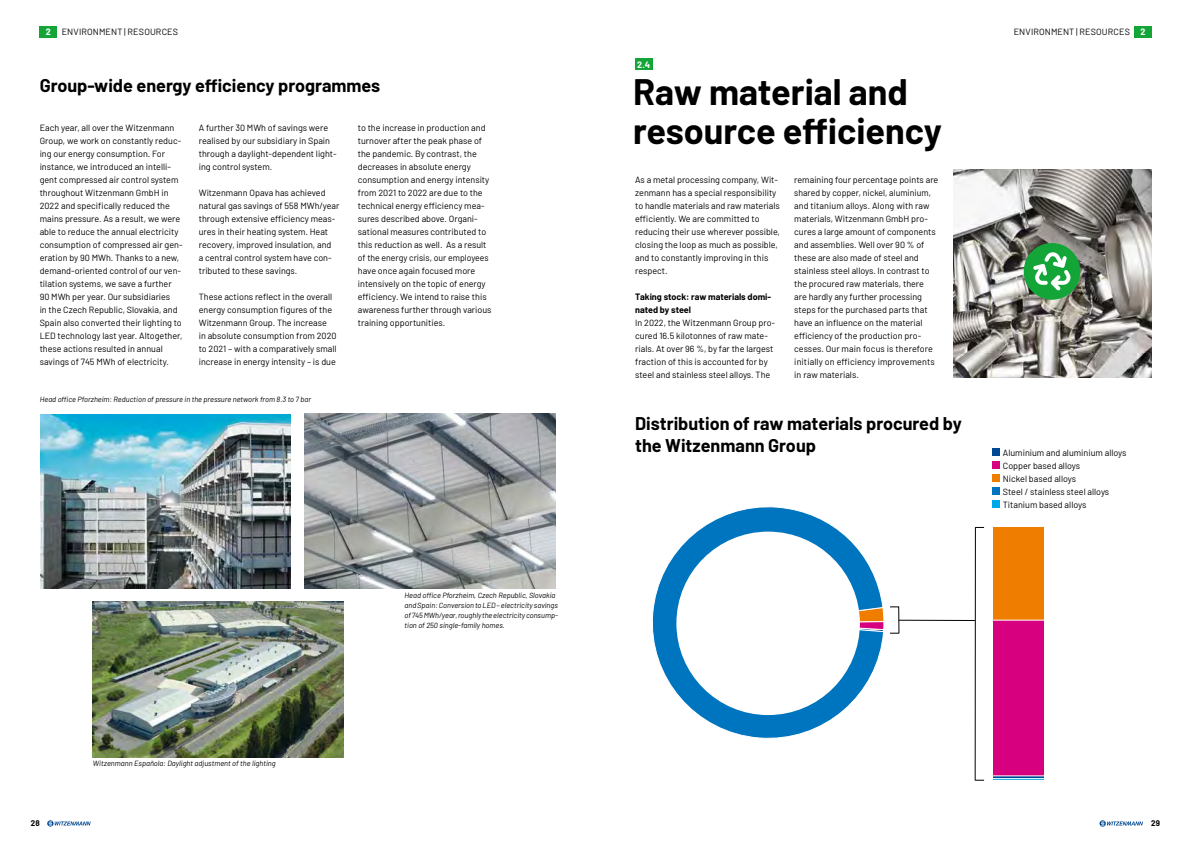
<style>
.page{position:relative;width:1191px;height:842px;background:#fff}
.page>*{position:absolute;margin:0;border:0;box-sizing:border-box;transform-origin:0 0}
.t1{font:700 36px/39px "Barlow";color:#000}
.t2{font:700 18px/22px "Barlow";color:#000}
.t3{font:9px/13px "Barlow";color:#000}
.t4{font:700 9px/13px "Barlow";color:#000}
.t5{font:700 9px "Barlow";color:#fff}
.t6{font:700 8px "Barlow";color:#000}
.t7{font:italic 7.5px/10px "Barlow";color:#000}
.s1{font-weight:700;color:#fff}
</style>
<div class="page">
<svg style="left:47px;top:820px;width:44px;height:7px"></svg>
<svg style="left:1099px;top:820px;width:44px;height:7px"></svg>
<div style="left:1134px;top:26px;width:17px;height:11px;background:#13a538"></div>
<div style="left:40px;top:26px;width:17px;height:11px;background:#13a538"></div>
<div style="left:635px;top:59px;width:17px;height:11px;background:#13a538"></div>
<img style="left:953px;top:170px;width:198px;height:208px">
<div style="left:1023px;top:243px;width:57px;height:57px;background:#13a538;border-radius:50%"></div>
<svg style="left:1033px;top:252px;width:37px;height:39px"></svg>
<img style="left:40px;top:414px;width:251px;height:175px">
<img style="left:305px;top:414px;width:251px;height:174px">
<img style="left:93px;top:602px;width:251px;height:156px">
<svg style="left:652px;top:506px;width:232px;height:233px"></svg>
<div style="left:992px;top:449px;width:7px;height:7px;background:#004891"></div>
<div style="left:992px;top:462px;width:7px;height:7px;background:#d7007e"></div>
<div style="left:992px;top:475px;width:7px;height:7px;background:#ef7d00"></div>
<div style="left:992px;top:488px;width:7px;height:7px;background:#0075bf"></div>
<div style="left:992px;top:501px;width:7px;height:7px;background:#00a8e7"></div>
<div style="left:992px;top:527px;width:51px;height:251px;background:#ef7d00"></div>
<div style="left:992px;top:620px;width:51px;height:158px;background:#d7007e"></div>
<hr style="left:992px;top:776px;width:51px;height:2px;background:#004891">
<hr style="left:992px;top:779px;width:51px;height:1px;background:#00a8e7">
<hr style="left:992px;top:620px;width:53px;height:1px;background:#fff">
<hr style="left:991px;top:775px;width:53px;height:1px;background:#fff">
<svg style="left:858px;top:606px;width:117px;height:28px"></svg>
<hr style="left:975px;top:527px;width:1px;height:253px;background:#000">
<div style="left:676px;top:532px;width:184px;height:183px;background:#fff;border-radius:50%"></div>
<p class="t3" style="left:46px;top:25px;width:134px"><span class="s1">2</span> ENVIRONMENT | RESOURCES</p>
<p class="t3" style="left:1013px;top:25px;width:133px">ENVIRONMENT | RESOURCES <span class="s1">2</span></p>
<h2 class="t2" style="left:40px;top:73px;width:342px">Group-wide energy efficiency programmes</h2>
<p class="t3" style="left:40px;top:120px;width:144px">Each year, all over the Witzenmann Group, we work on constantly reduc&shy;ing our energy consumption. For instance, we introduced an intelli&shy;gent compressed air control system throughout Witzenmann GmbH in 2022 and specifically reduced the mains pressure. As a result, we were able to reduce the annual electricity consumption of compressed air gen&shy;eration by 90 MWh. Thanks to a new, demand-oriented control of our ven&shy;tilation systems, we save a further 90 MWh per year. Our subsidiaries<br>in the Czech Republic, Slovakia, and Spain also converted their lighting to LED technology last year. Altogether, these actions resulted in annual savings of 745 MWh of electricity.</p>
<p class="t3" style="left:199px;top:120px;width:139px">A further 30 MWh of savings were realised by our subsidiary in Spain through a daylight-dependent light&shy;ing control system.</p>
<p class="t3" style="left:199px;top:185px;width:142px">Witzenmann Opava has achieved natural gas savings of 558 MWh/year through extensive efficiency meas&shy;ures in their heating system. Heat recovery, improved insulation, and<br>a central control system have con&shy;tributed to these savings.</p>
<p class="t3" style="left:199px;top:289px;width:139px">These actions reflect in the overall energy consumption figures of the Witzenmann Group. The increase<br>in absolute consumption from 2020 to 2021 – with a comparatively small increase in energy intensity – is due</p>
<p class="t7" style="left:40px;top:393px;width:273px">Head office Pforzheim: Reduction of pressure in the pressure network from 8.3 to 7 bar</p>
<p class="t3" style="left:358px;top:120px;width:135px">to the increase in production and turnover after the peak phase of the pandemic. By contrast, the decreases in absolute energy consumption and energy intensity from 2021 to 2022 are due to the technical energy efficiency mea&shy;sures described above. Organi&shy;sational measures contributed to this reduction as well. As a result of the energy crisis, our employees have once again focused more intensively on the topic of energy efficiency. We intend to raise this awareness further through various training opportunities.</p>
<p class="t7" style="left:93px;top:757px;width:184px">Witzenmann Española: Daylight adjustment of the lighting</p>
<p class="t7" style="left:404px;top:590px;width:155px">Head office Pforzheim, Czech Republic, Slovakia and Spain: Conversion to LED – electricity savings of 745 MWh/year, roughly the electricity consump&shy;tion of 250 single-family homes.</p>
<p class="t5" style="left:637px;top:58px;width:14px">2.4</p>
<h1 class="t1" style="left:633px;top:69px;width:310px">Raw material and resource efficiency</h1>
<p class="t3" style="left:635px;top:172px;width:146px">As a metal processing company, Wit&shy;zenmann has a special responsibility to handle materials and raw materials efficiently. We are committed to reducing their use wherever possible, closing the loop as much as possible, and to constantly improving in this respect.</p>
<p class="t4" style="left:635px;top:289px;width:138px">Taking stock: raw materials domi&shy;nated by steel</p>
<p class="t3" style="left:635px;top:315px;width:141px">In 2022, the Witzenmann Group pro&shy;cured 16.5 kilotonnes of raw mate&shy;rials. At over 96 %, by far the largest fraction of this is accounted for by steel and stainless steel alloys. The</p>
<p class="t3" style="left:794px;top:172px;width:146px">remaining four percentage points are shared by copper, nickel, aluminium, and titanium alloys. Along with raw materials, Witzenmann GmbH pro&shy;cures a large amount of components and assemblies. Well over 90 % of these are also made of steel and stainless steel alloys. In contrast to the procured raw materials, there are hardly any further processing steps for the purchased parts that have an influence on the material efficiency of the production pro&shy;cesses. Our main focus is therefore initially on efficiency improvements in raw materials.</p>
<h2 class="t2" style="left:635px;top:411px;width:328px">Distribution of raw materials procured by the Witzenmann Group</h2>
<p class="t3" style="left:1003px;top:445px;width:125px">Aluminium and aluminium alloys<br>Copper based alloys<br>Nickel based alloys<br>Steel / stainless steel alloys<br>Titanium based alloys</p>
<p class="t6" style="left:31px;top:817px;width:10px">28</p>
<p class="t6" style="left:1151px;top:818px;width:10px">29</p>
</div>
